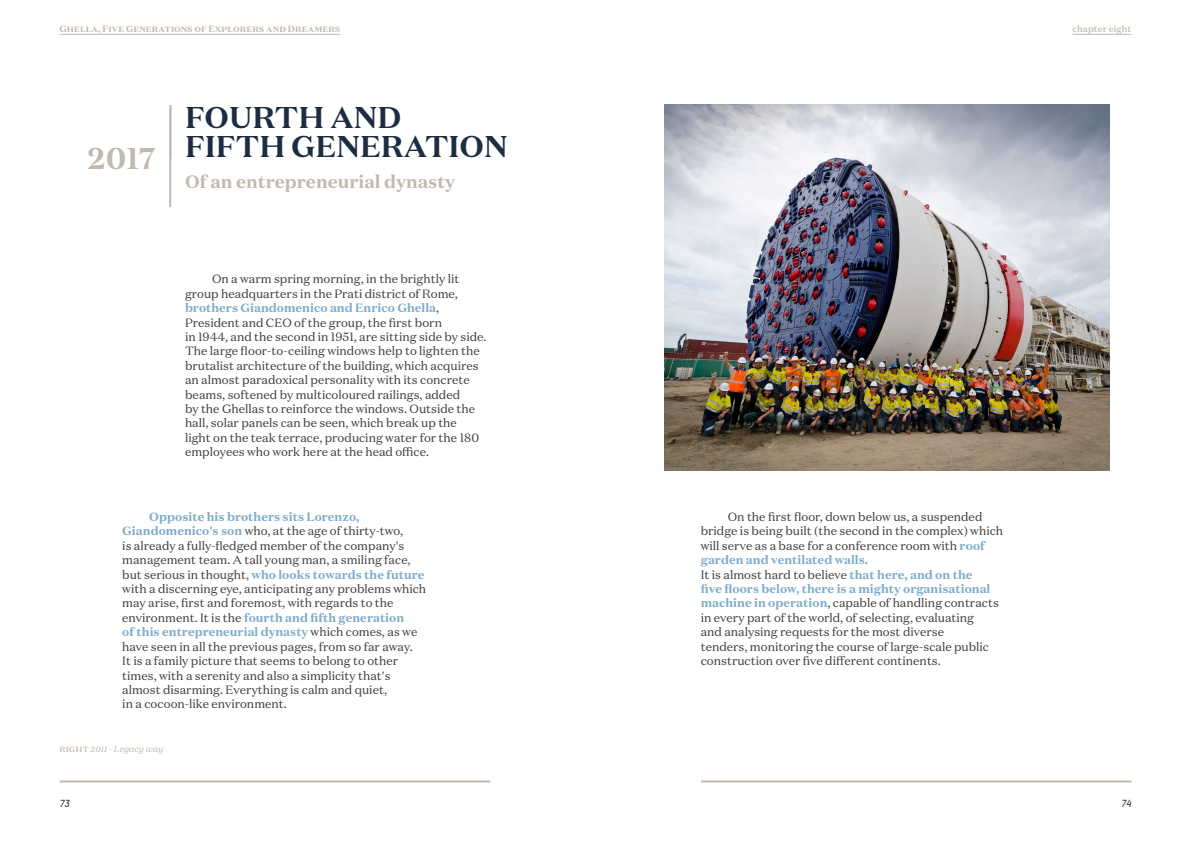
<style>
.page{position:relative;width:1191px;height:842px;background:#fff}
.page>*{position:absolute;margin:0;border:0;box-sizing:border-box;transform-origin:0 0}
.t1{font:700 30px/29px "Domaine Text";color:#1c2d41}
.t2{font:700 30px "Domaine Text";color:#c1b8b0}
.t3{font:700 18px "Domaine Text";color:#c1b8b0}
.t4{font:12px/14.4px "Domaine Text";color:#3c3c3b}
.t5{font:italic 700 10px "TSTAR";color:#3c3c3b}
.t6{font:700 9px "Domaine Text";letter-spacing:.01em;color:#c1b8b0}
.t7{font:italic 9px "Domaine Text";color:#c1b8b0}
.t8{font:500 9px "Domaine Text";color:#c1b8b0}
.s1{font-weight:700;color:#7eabc9}
.s2{font-weight:500;font-style:normal}
</style>
<div class="page">
<hr style="left:60px;top:780px;width:430px;height:2px;background:#c1b8b0">
<hr style="left:701px;top:780px;width:430px;height:2px;background:#c1b8b0">
<hr style="left:169px;top:105px;width:2px;height:54px;background:#c1b8b0">
<hr style="left:169px;top:108px;width:2px;height:99px;background:#c1b8b0">
<img style="left:664px;top:105px;width:445px;height:366px">
<hr style="left:1072px;top:34px;width:59px;height:1px;background:#c1b8b0">
<hr style="left:60px;top:34px;width:280px;height:1px;background:#c1b8b0">
<p class="t6" style="left:60px;top:23px;width:282px">Ghella, Five Generations of Explorers and Dreamers</p>
<p class="t8" style="left:1072px;top:23px;width:60px">chapter eight</p>
<h1 class="t2" style="left:87px;top:139px;width:70px">2017</h1>
<h1 class="t1" style="left:185px;top:103px;width:324px">FOURTH AND<br>FIFTH GENERATION</h1>
<h2 class="t3" style="left:185px;top:170px;width:272px">Of an entrepreneurial dynasty</h2>
<p class="t4" style="left:185px;top:272px;width:303px;text-indent:27px">On a warm spring morning, in the brightly lit group headquarters in the Prati district of Rome, <span class="s1">brothers Giandomenico and Enrico Ghella</span>, President and CEO of the group, the first born<br>in 1944, and the second in 1951, are sitting side by side.<br>The large floor-to-ceiling windows help to lighten the brutalist architecture of the building, which acquires an almost paradoxical personality with its concrete beams, softened by multicoloured railings, added<br>by the Ghellas to reinforce the windows. Outside the hall, solar panels can be seen, which break up the<br>light on the teak terrace, producing water for the 180 employees who work here at the head office.</p>
<p class="t4" style="left:122px;top:509px;width:305px;text-indent:27px"><span class="s1">Opposite his brothers sits Lorenzo, Giandomenico's son</span> who, at the age of thirty-two,<br>is already a fully-fledged member of the company's management team. A tall young man, a smiling face, but serious in thought, <span class="s1">who looks towards the future </span>with a discerning eye, anticipating any problems which may arise, first and foremost, with regards to the environment. It is the <span class="s1">fourth and fifth generation<br>of this entrepreneurial dynasty</span> which comes, as we have seen in all the previous pages, from so far away.<br>It is a family picture that seems to belong to other times, with a serenity and also a simplicity that's almost disarming. Everything is calm and quiet,<br>in a cocoon-like environment.</p>
<p class="t7" style="left:60px;top:743px;width:105px"><span class="s2">right</span> 2011 - Legacy way</p>
<p class="t4" style="left:701px;top:509px;width:304px;text-indent:27px">On the first floor, down below us, a suspended bridge is being built (the second in the complex) which will serve as a base for a conference room with <span class="s1">roof garden and ventilated walls.<br></span>It is almost hard to believe <span class="s1">that here, and on the<br>five floors below, there is a mighty organisational machine in operation</span>, capable of handling contracts in every part of the world, of selecting, evaluating<br>and analysing requests for the most diverse<br>tenders, monitoring the course of large-scale public construction over five different continents.</p>
<p class="t5" style="left:60px;top:797px;width:12px">73</p>
<p class="t5" style="left:1121px;top:797px;width:12px">74</p>
</div>
